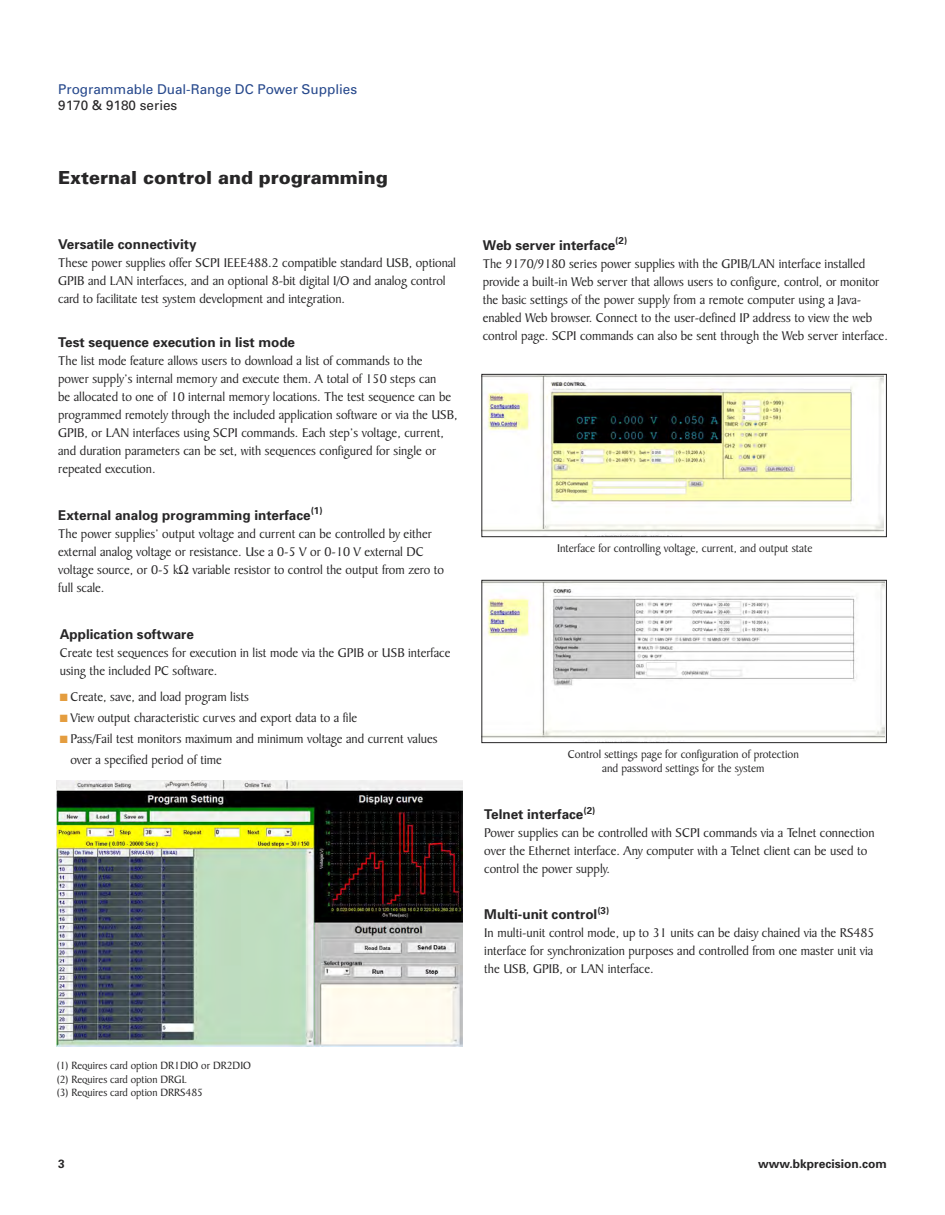
<style>
.page{position:relative;width:945px;height:1215px;background:#fff}
.page>*{position:absolute;margin:0;border:0;box-sizing:border-box;transform-origin:0 0}
.t1{font:900 18px "Univers";color:#272627}
.t2{font:13.5px/18px "Baker Signet BT";color:#272627}
.t3{font:700 13.5px "Univers";color:#272627}
.t4{font:13.5px "Univers";color:#26488c}
.t5{font:13.5px "Univers";color:#272627}
.t6{font:12px/14.4px "Baker Signet BT";color:#272627;text-align:center}
.t7{font:700 12px "Univers";color:#272627}
.t8{font:11.25px/13.5px "Baker Signet BT";color:#272627}
.s1{color:#e49d3f}
</style>
<div class="page">
<img style="left:57px;top:781px;width:406px;height:265px">
<img style="left:483px;top:376px;width:401px;height:159px">
<div style="left:481px;top:374px;width:406px;height:163px;border:1px solid #272627"></div>
<img style="left:483px;top:582px;width:402px;height:157px">
<div style="left:481px;top:580px;width:406px;height:163px;border:1px solid #272627"></div>
<p class="t4" style="left:58px;top:84px;width:300px">Programmable Dual-Range DC Power Supplies</p>
<p class="t5" style="left:58px;top:101px;width:121px">9170 &amp; 9180 series</p>
<h1 class="t1" style="left:58px;top:171px;width:331px">External control and programming</h1>
<p class="t3" style="left:58px;top:239px;width:140px">Versatile connectivity</p>
<p class="t2" style="left:58px;top:255px;width:399px">These power supplies offer SCPI IEEE488.2 compatible standard USB, optional<br>GPIB and LAN interfaces, and an optional 8-bit digital I/O and analog control card to facilitate test system development and integration.</p>
<p class="t3" style="left:58px;top:337px;width:238px">Test sequence execution in list mode</p>
<p class="t2" style="left:58px;top:353px;width:401px">The list mode feature allows users to download a list of commands to the<br>power supply’s internal memory and execute them. A total of 150 steps can<br>be allocated to one of 10 internal memory locations. The test sequence can be programmed remotely through the included application software or via the USB, GPIB, or LAN interfaces using SCPI commands. Each step’s voltage, current, and duration parameters can be set, with sequences configured for single or repeated execution.</p>
<p class="t3" style="left:58px;top:510px;width:266px">External analog programming interface<sup>(1)</sup></p>
<p class="t2" style="left:58px;top:526px;width:387px">The power supplies’ output voltage and current can be controlled by either external analog voltage or resistance. Use a 0-5 V or 0-10 V external DC voltage source, or 0-5 k variable resistor to control the output from zero to full scale.</p>
<p class="t3" style="left:60px;top:629px;width:136px">Application software</p>
<p class="t2" style="left:60px;top:645px;width:392px">Create test sequences for execution in list mode via the GPIB or USB interface using the included PC software.</p>
<p class="t2" style="left:60px;top:689px;width:191px"><span class="s1">■</span> Create, save, and load program lists</p>
<p class="t2" style="left:60px;top:710px;width:299px"><span class="s1">■</span> View output characteristic curves and export data to a file</p>
<p class="t2" style="left:70px;top:730px;width:369px;line-height:21px;text-indent:-11px"><span class="s1">■</span> Pass/Fail test monitors maximum and minimum voltage and current values over a specified period of time</p>
<p class="t3" style="left:483px;top:240px;width:146px">Web server interface<sup>(2)</sup></p>
<p class="t2" style="left:483px;top:256px;width:407px">The 9170/9180 series power supplies with the GPIB/LAN interface installed provide a built-in Web server that allows users to configure, control, or monitor the basic settings of the power supply from a remote computer using a Java&shy;enabled Web browser. Connect to the user-defined IP address to view the web control page. SCPI commands can also be sent through the Web server interface.</p>
<p class="t6" style="left:557px;top:542px;width:257px">Interface for controlling voltage, current, and output state</p>
<p class="t6" style="left:568px;top:748px;width:233px">Control settings page for configuration of protection and password settings for the system</p>
<p class="t3" style="left:484px;top:810px;width:113px">Telnet interface<sup>(2)</sup></p>
<p class="t2" style="left:484px;top:825px;width:392px">Power supplies can be controlled with SCPI commands via a Telnet connection over the Ethernet interface. Any computer with a Telnet client can be used to control the power supply.</p>
<p class="t3" style="left:484px;top:909px;width:127px">Multi-unit control<sup>(3)</sup></p>
<p class="t2" style="left:484px;top:925px;width:392px;text-align:justify">In multi-unit control mode, up to 31 units can be daisy chained via the RS485 interface for synchronization purposes and controlled from one master unit via the USB, GPIB, or LAN interface.</p>
<p class="t8" style="left:57px;top:1060px;width:196px">(1) Requires card option DR1DIO or DR2DIO (2) Requires card option DRGL<br>(3) Requires card option DRRS485</p>
<p class="t7" style="left:58px;top:1159px;width:8px">3</p>
<p class="t7" style="left:758px;top:1159px;width:130px">www.bkprecision.com</p>
</div>
